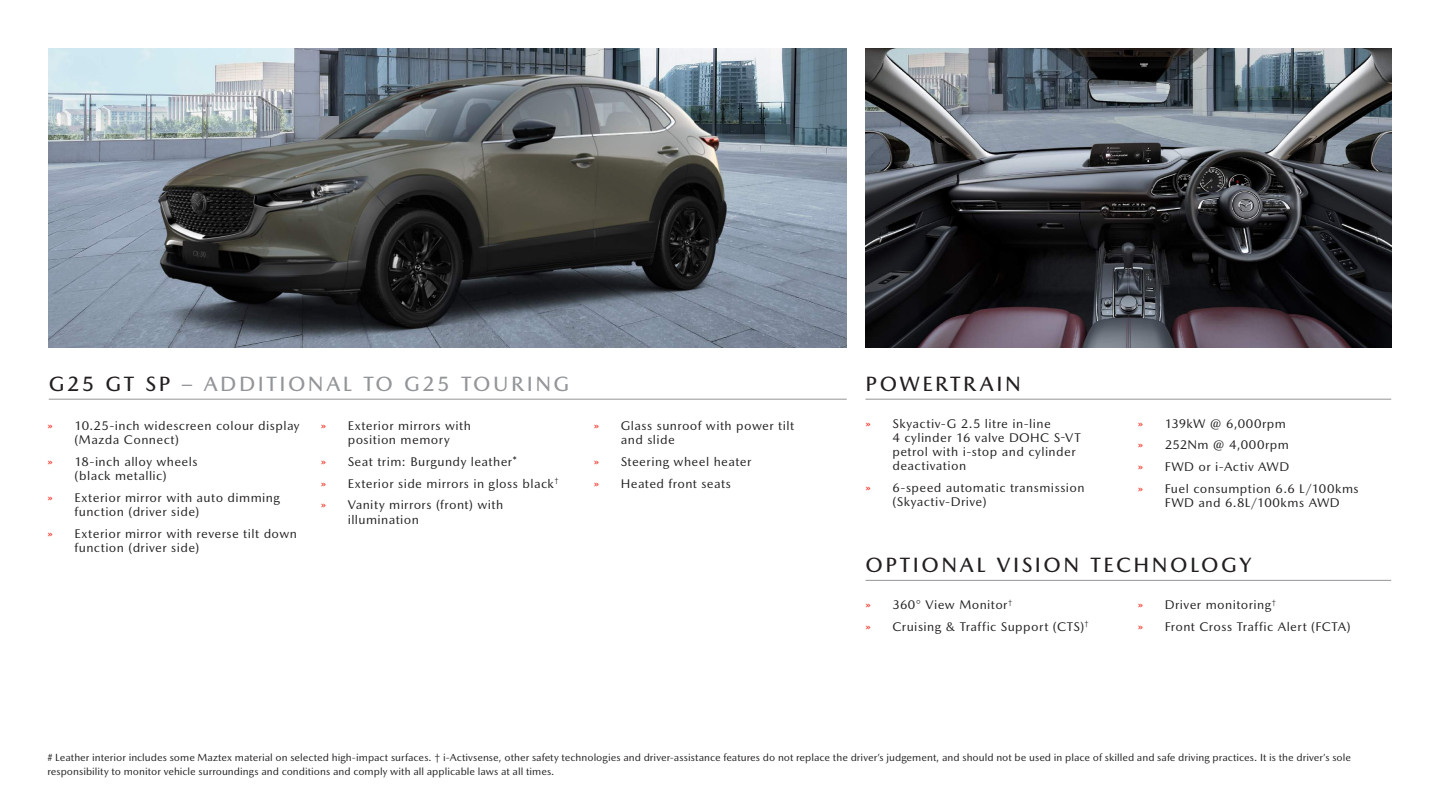
<style>
.page{position:relative;width:1440px;height:810px;background:#fff}
.page>*{position:absolute;margin:0;border:0;box-sizing:border-box;transform-origin:0 0}
.t1{font:500 21px "Mazda Type";letter-spacing:.12em;color:#231f20}
.t2{font:500 21px "Mazda Type";letter-spacing:.12em;color:#939598}
.t3{font:12.75px/14.2px "Mazda Type";letter-spacing:.03em;color:#231f20}
.t4{font:10.5px/14.2px "Mazda Type";color:#231f20}
.s1{color:#231f20}
.s2{color:#ef3122}
</style>
<div class="page">
<img style="left:49px;top:49px;width:798px;height:298px">
<hr style="left:49px;top:399px;width:798px;height:1px;background:#939598">
<hr style="left:866px;top:399px;width:525px;height:1px;background:#939598">
<img style="left:866px;top:49px;width:525px;height:298px">
<hr style="left:866px;top:580px;width:525px;height:1px;background:#939598">
<h1 class="t2" style="left:49px;top:371px;width:522px"><span class="s1">G25 GT SP</span> – ADDITIONAL TO G25 TOURING</h1>
<h1 class="t1" style="left:866px;top:371px;width:157px">POWERTRAIN</h1>
<p class="t3" style="left:893px;top:416px;width:190px;text-indent:-27px"><span class="s2">»</span> Skyactiv-G 2.5 litre in-line<br>4 cylinder 16 valve DOHC S-VT petrol with i-stop and cylinder deactivation</p>
<p class="t3" style="left:893px;top:481px;width:194px;text-indent:-27px"><span class="s2">»</span> 6-speed automatic transmission (Skyactiv-Drive)</p>
<p class="t3" style="left:621px;top:418px;width:175px;text-indent:-27px"><span class="s2">»</span> Glass sunroof with power tilt and slide</p>
<p class="t3" style="left:594px;top:450px;width:159px;line-height:21.8px"><span class="s2">»</span> Steering wheel heater <span class="s2">»</span> Heated front seats</p>
<p class="t3" style="left:75px;top:418px;width:227px;text-indent:-27px"><span class="s2">»</span> 10.25-inch widescreen colour display (Mazda Connect)</p>
<p class="t3" style="left:48px;top:454px;width:152px;text-align:center"><span class="s2">»</span> 18-inch alloy wheels (black metallic)</p>
<p class="t3" style="left:75px;top:490px;width:207px;text-indent:-27px"><span class="s2">»</span> Exterior mirror with auto dimming function (driver side)</p>
<p class="t3" style="left:75px;top:526px;width:224px;text-indent:-27px"><span class="s2">»</span> Exterior mirror with reverse tilt down function (driver side)</p>
<p class="t3" style="left:321px;top:418px;width:152px;text-align:center"><span class="s2">»</span> Exterior mirrors with position memory</p>
<p class="t3" style="left:321px;top:451px;width:239px;line-height:21.8px"><span class="s2">»</span> Seat trim: Burgundy leather*<br><span class="s2">»</span> Exterior side mirrors in gloss black<sup>† </sup><span class="s2">»</span> Vanity mirrors (front) with</p>
<p class="t3" style="left:348px;top:512px;width:73px">illumination</p>
<p class="t3" style="left:1138px;top:412px;width:222px;line-height:21.8px"><span class="s2">»</span> 139kW @ 6,000rpm<br><span class="s2">»</span> 252Nm @ 4,000rpm<br><span class="s2">»</span> FWD or i-Activ AWD<br><span class="s2">»</span> Fuel consumption 6.6 L/100kms</p>
<p class="t3" style="left:1165px;top:496px;width:176px">FWD and 6.8L/100kms AWD</p>
<h1 class="t1" style="left:866px;top:552px;width:387px">OPTIONAL VISION TECHNOLOGY</h1>
<p class="t3" style="left:866px;top:594px;width:225px;line-height:21.8px"><span class="s2">»</span> 360° View Monitor<sup>†<br></sup><span class="s2">»</span> Cruising &amp; Traffic Support (CTS)<sup>†</sup></p>
<p class="t3" style="left:1138px;top:594px;width:214px;line-height:21.8px"><span class="s2">»</span> Driver monitoring<sup>†<br></sup><span class="s2">»</span> Front Cross Traffic Alert (FCTA)</p>
<p class="t4" style="left:47px;top:750px;width:1305px"># Leather interior includes some Maztex material on selected high-impact surfaces. † i-Activsense, other safety technologies and driver-assistance features do not replace the driver’s judgement, and should not be used in place of skilled and safe driving practices. It is the driver’s sole responsibility to monitor vehicle surroundings and conditions and comply with all applicable laws at all times.</p>
</div>
